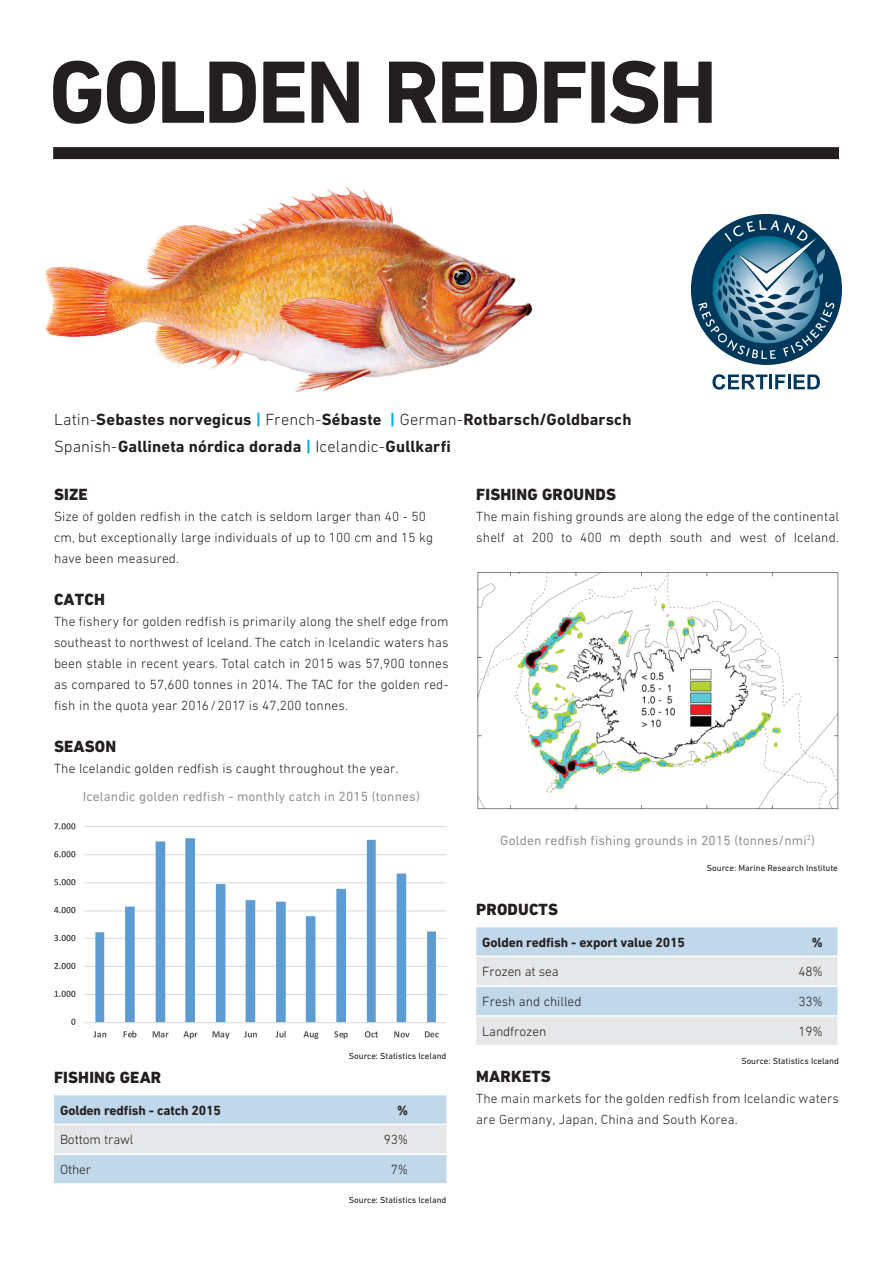
<style>
.page{position:relative;width:893px;height:1263px;background:#fff}
.page>*{position:absolute;margin:0;border:0;box-sizing:border-box;transform-origin:0 0}
.t1{font:700 90px "DIN Next LT Pro";letter-spacing:-.03em;color:#231f20}
.t2{font:700 16.5px/27px "DIN Next LT Pro";letter-spacing:.01em;color:#231f20}
.t3{font:800 16.5px "DIN Next LT Pro";letter-spacing:.01em;color:#231f20}
.t4{font:300 13.5px/21px "DIN Next LT Pro";letter-spacing:.01em;color:#231f20}
.t5{font:13.5px "DIN Next LT Pro";letter-spacing:.01em;color:#939598}
.t6{font:700 13.5px "DIN Next LT Pro";letter-spacing:-.01em;color:#231f20}
.t7{font:300 13.5px "DIN Next LT Pro";letter-spacing:-.01em;color:#231f20}
.t8{font:9px "DIN Next LT Pro";color:#231f20}
.s1{font-weight:300}
.s2{color:#00b0dc}
</style>
<div class="page">
<svg style="left:712px;top:374px;width:55px;height:16px"></svg>
<hr style="left:769px;top:374px;width:3px;height:15px;background:#00385c">
<svg style="left:775px;top:374px;width:10px;height:15px"></svg>
<hr style="left:788px;top:374px;width:3px;height:15px;background:#00385c">
<svg style="left:794px;top:374px;width:26px;height:15px"></svg>
<svg style="left:691px;top:214px;width:150px;height:150px"></svg>
<img style="left:45px;top:187px;width:488px;height:206px">
<hr style="left:85px;top:994px;width:362px;height:1px;background:#d9d9d8">
<hr style="left:85px;top:966px;width:362px;height:1px;background:#d9d9d8">
<hr style="left:85px;top:938px;width:362px;height:1px;background:#d9d9d8">
<hr style="left:85px;top:910px;width:362px;height:1px;background:#d9d9d8">
<hr style="left:85px;top:882px;width:362px;height:1px;background:#d9d9d8">
<hr style="left:85px;top:854px;width:362px;height:1px;background:#d9d9d8">
<hr style="left:85px;top:826px;width:362px;height:1px;background:#d9d9d8">
<svg style="left:95px;top:838px;width:341px;height:184px"></svg>
<hr style="left:85px;top:1022px;width:362px;height:1px;background:#d9d9d8">
<svg style="left:71px;top:1019px;width:5px;height:6px"></svg>
<svg style="left:55px;top:991px;width:20px;height:6px"></svg>
<svg style="left:54px;top:963px;width:21px;height:6px"></svg>
<svg style="left:54px;top:935px;width:21px;height:6px"></svg>
<svg style="left:54px;top:907px;width:21px;height:6px"></svg>
<svg style="left:54px;top:879px;width:21px;height:6px"></svg>
<svg style="left:54px;top:851px;width:21px;height:6px"></svg>
<svg style="left:54px;top:823px;width:21px;height:6px"></svg>
<svg style="left:93px;top:1031px;width:13px;height:6px"></svg>
<svg style="left:123px;top:1031px;width:14px;height:6px"></svg>
<svg style="left:153px;top:1031px;width:15px;height:6px"></svg>
<svg style="left:183px;top:1031px;width:14px;height:8px"></svg>
<svg style="left:212px;top:1031px;width:17px;height:8px"></svg>
<svg style="left:244px;top:1031px;width:13px;height:6px"></svg>
<svg style="left:276px;top:1031px;width:10px;height:6px"></svg>
<svg style="left:303px;top:1031px;width:16px;height:8px"></svg>
<svg style="left:334px;top:1031px;width:14px;height:8px"></svg>
<svg style="left:365px;top:1031px;width:13px;height:6px"></svg>
<svg style="left:394px;top:1031px;width:15px;height:6px"></svg>
<svg style="left:425px;top:1031px;width:14px;height:6px"></svg>
<svg style="left:54px;top:1095px;width:392px;height:88px;background:#cddde9"></svg>
<hr style="left:54px;top:1153px;width:216px;height:2px;background:#fff">
<hr style="left:270px;top:1153px;width:176px;height:2px;background:#fff">
<hr style="left:54px;top:1124px;width:216px;height:1px;background:#fff">
<hr style="left:270px;top:1124px;width:176px;height:1px;background:#fff">
<div style="left:53px;top:147px;width:786px;height:12px;background:#231f20"></div>
<img style="left:477px;top:572px;width:362px;height:238px">
<svg style="left:476px;top:927px;width:361px;height:118px;background:#d3dfe9"></svg>
<hr style="left:476px;top:956px;width:278px;height:1px;background:#fff">
<hr style="left:754px;top:956px;width:83px;height:1px;background:#fff">
<hr style="left:476px;top:985px;width:278px;height:2px;background:#fff">
<hr style="left:754px;top:985px;width:83px;height:2px;background:#fff">
<hr style="left:476px;top:1015px;width:278px;height:2px;background:#fff">
<hr style="left:754px;top:1015px;width:83px;height:2px;background:#fff">
<h1 class="t1" style="left:49px;top:40px;width:670px">GOLDEN REDFISH</h1>
<p class="t2" style="left:54px;top:406px;width:579px"><span class="s1">Latin-</span>Sebastes norvegicus <span class="s2">|</span> <span class="s1">French-</span>Sébaste <span class="s2">|</span> <span class="s1">German-</span>Rotbarsch/Goldbarsch<br><span class="s1">Spanish-</span>Gallineta nórdica dorada <span class="s2">|</span> <span class="s1">Icelandic-</span>Gullkarfi</p>
<p class="t3" style="left:54px;top:484px;width:35px">SIZE</p>
<p class="t4" style="left:54px;top:506px;width:381px">Size of golden redfish in the catch is seldom larger than 40 - 50 cm, but exceptionally large individuals of up to 100 cm and 15 kg have been measured.</p>
<p class="t3" style="left:54px;top:589px;width:52px">CATCH</p>
<p class="t4" style="left:54px;top:611px;width:396px;text-align:justify">The fishery for golden redfish is primarily along the shelf edge from southeast to northwest of Iceland. The catch in Icelandic waters has been stable in recent years. Total catch in 2015 was 57,900 tonnes as compared to 57,600 tonnes in 2014. The TAC for the golden red&shy;fish in the quota year 2016/2017 is 47,200 tonnes.</p>
<p class="t3" style="left:54px;top:736px;width:64px">SEASON</p>
<p class="t4" style="left:54px;top:758px;width:346px">The Icelandic golden redfish is caught throughout the year.</p>
<p class="t5" style="left:83px;top:789px;width:339px">Icelandic golden redfish - monthly catch in 2015 (tonnes)</p>
<p class="t3" style="left:476px;top:484px;width:141px">FISHING GROUNDS</p>
<p class="t4" style="left:476px;top:506px;width:364px">The main fishing grounds are along the edge of the continental shelf at 200 to 400 m depth south and west of Iceland.</p>
<p class="t5" style="left:500px;top:832px;width:316px">Golden redfish fishing grounds in 2015 (tonnes/nmi<sup>2</sup>)</p>
<p class="t8" style="left:349px;top:1051px;width:99px">Source: Statistics Iceland</p>
<p class="t3" style="left:54px;top:1068px;width:109px">FISHING GEAR</p>
<p class="t6" style="left:60px;top:1102px;width:163px">Golden redfish - catch 2015</p>
<p class="t6" style="left:397px;top:1102px;width:12px">%</p>
<p class="t7" style="left:60px;top:1132px;width:75px">Bottom trawl</p>
<p class="t4" style="left:384px;top:1129px;width:26px">93%</p>
<p class="t4" style="left:60px;top:1159px;width:33px">Other</p>
<p class="t4" style="left:391px;top:1159px;width:19px">7%</p>
<p class="t8" style="left:349px;top:1195px;width:99px">Source: Statistics Iceland</p>
<p class="t8" style="left:707px;top:862px;width:132px">Source: Marine Research Institute</p>
<p class="t3" style="left:476px;top:900px;width:83px">PRODUCTS</p>
<p class="t6" style="left:482px;top:934px;width:204px">Golden redfish - export value 2015</p>
<p class="t6" style="left:812px;top:934px;width:12px">%</p>
<p class="t7" style="left:482px;top:964px;width:78px">Frozen at sea</p>
<p class="t4" style="left:798px;top:961px;width:26px">48%</p>
<p class="t4" style="left:482px;top:991px;width:101px">Fresh and chilled</p>
<p class="t4" style="left:798px;top:991px;width:26px">33%</p>
<p class="t7" style="left:482px;top:1023px;width:66px">Landfrozen</p>
<p class="t4" style="left:798px;top:1021px;width:26px">19%</p>
<p class="t3" style="left:476px;top:1067px;width:76px">MARKETS</p>
<p class="t4" style="left:476px;top:1088px;width:364px">The main markets for the golden redfish from Icelandic waters are Germany, Japan, China and South Korea.</p>
<p class="t8" style="left:741px;top:1055px;width:99px">Source: Statistics Iceland</p>
</div>
